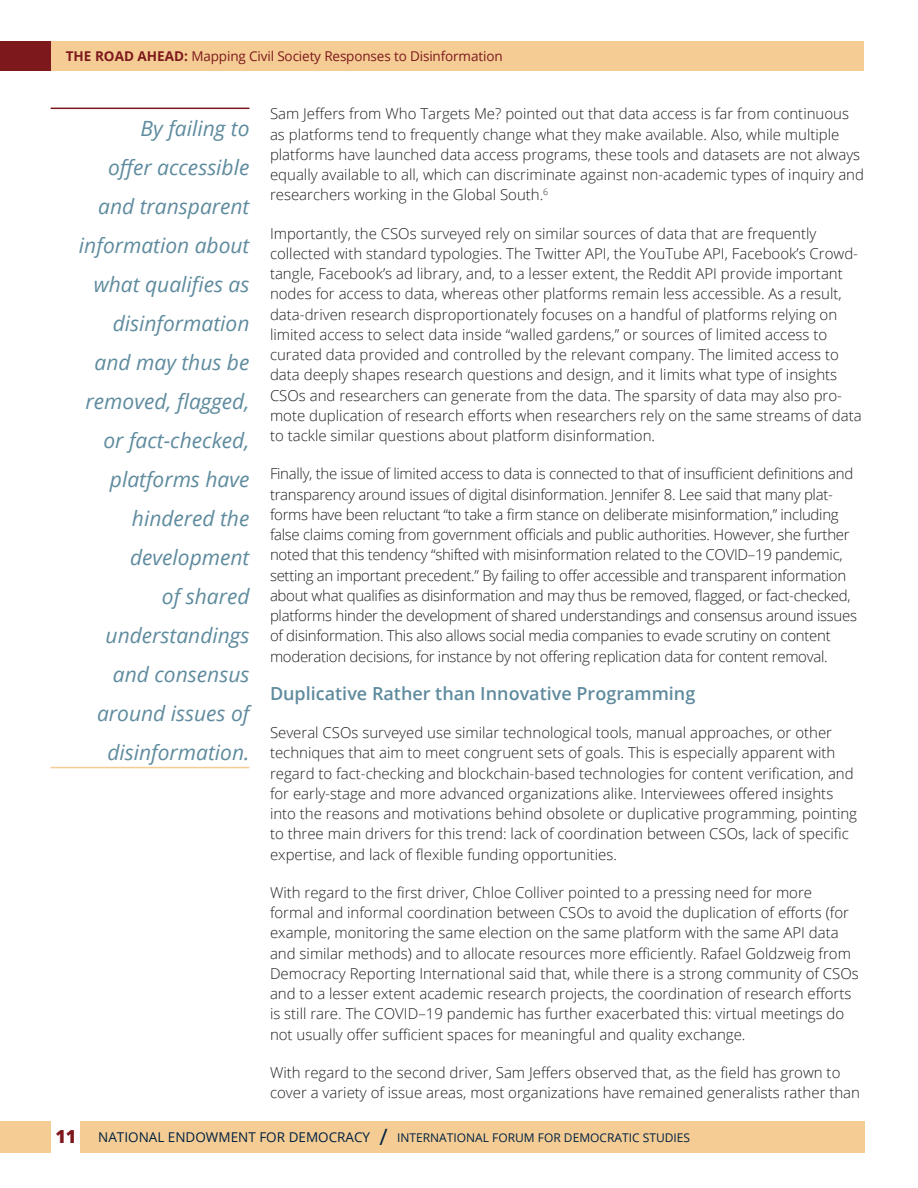
<style>
.page{position:relative;width:918px;height:1188px;background:#fff}
.page>*{position:absolute;margin:0;border:0;box-sizing:border-box;transform-origin:0 0}
.Pullquote{font:italic 21px/39px "Open Sans";color:#5f8b9e;text-align:right}
.header_2{font:600 18px "Open Sans";color:#5f8b9e}
.Main_Text{font:300 15px/20.2px "Open Sans";color:#231f20}
.Main_Text-2{font:300 15px/20.2px "Open Sans";letter-spacing:-.02em;color:#231f20}
.t1{font:13.5px "Open Sans";letter-spacing:-.01em;color:#7d181d}
.t2{font:12px "Open Sans";color:#002141}
.s1{font-weight:700}
.s2{font-weight:800;font-size:18px;color:#7d181d}
.s3{font-size:13.5px}
.s4{font-size:22.5px}
</style>
<div class="page">
<div style="left:48px;top:41px;width:816px;height:29px;background:#f5cd94"></div>
<div style="left:0;top:41px;width:51px;height:29px;background:#7d181d"></div>
<div style="left:0;top:1121px;width:865px;height:32px;background:#f5cd94"></div>
<div style="left:52px;top:1117px;width:28px;height:38px;background:#fff"></div>
<hr style="left:51px;top:108px;width:198px;height:1px;background:#7d181d">
<hr style="left:51px;top:767px;width:198px;height:1px;background:#f5cd94">
<p class="t1" style="left:66px;top:47px;width:438px"><span class="s1">THE ROAD AHEAD:</span> Mapping Civil Society Responses to Disinformation</p>
<p class="Pullquote" style="left:79px;top:108px;width:172px">By failing to<br>offer accessible and transparent information about what qualifies as disinformation and may thus be removed, flagged, or fact-checked, platforms have hindered the development<br>of shared understandings and consensus around issues of disinformation.</p>
<p class="Main_Text" style="left:270px;top:104px;width:596px">Sam Jeffers from Who Targets Me? pointed out that data access is far from continuous as platforms tend to frequently change what they make available. Also, while multiple platforms have launched data access programs, these tools and datasets are not always equally available to all, which can discriminate against non-academic types of inquiry and researchers working in the Global South.<sup>6</sup></p>
<p class="Main_Text" style="left:270px;top:223px;width:593px">Importantly, the CSOs surveyed rely on similar sources of data that are frequently collected with standard typologies. The Twitter API, the YouTube API, Facebook’s Crowd&shy;tangle, Facebook’s ad library, and, to a lesser extent, the Reddit API provide important nodes for access to data, whereas other platforms remain less accessible. As a result, data-driven research disproportionately focuses on a handful of platforms relying on limited access to select data inside “walled gardens,” or sources of limited access to curated data provided and controlled by the relevant company. The limited access to data deeply shapes research questions and design, and it limits what type of insights CSOs and researchers can generate from the data. The sparsity of data may also pro&shy;mote duplication of research efforts when researchers rely on the same streams of data to tackle similar questions about platform disinformation.</p>
<p class="Main_Text-2" style="left:270px;top:464px;width:589px">Finally, the issue of limited access to data is connected to that of insufficient definitions and transparency around issues of digital disinformation. Jennifer 8. Lee said that many plat&shy;forms have been reluctant “to take a firm stance on deliberate misinformation,” including false claims coming from government officials and public authorities. However, she further noted that this tendency “shifted with misinformation related to the COVID–19 pandemic, setting an important precedent.” By failing to offer accessible and transparent information about what qualifies as disinformation and may thus be removed, flagged, or fact-checked, platforms hinder the development of shared understandings and consensus around issues of disinformation. This also allows social media companies to evade scrutiny on content moderation decisions, for instance by not offering replication data for content removal.</p>
<p class="header_2" style="left:270px;top:681px;width:427px">Duplicative Rather than Innovative Programming</p>
<p class="Main_Text" style="left:270px;top:722px;width:589px">Several CSOs surveyed use similar technological tools, manual approaches, or other techniques that aim to meet congruent sets of goals. This is especially apparent with regard to fact-checking and blockchain-based technologies for content verification, and for early-stage and more advanced organizations alike. Interviewees offered insights into the reasons and motivations behind obsolete or duplicative programming, pointing to three main drivers for this trend: lack of coordination between CSOs, lack of specific expertise, and lack of flexible funding opportunities.</p>
<p class="Main_Text" style="left:270px;top:882px;width:590px">With regard to the first driver, Chloe Colliver pointed to a pressing need for more formal and informal coordination between CSOs to avoid the duplication of efforts (for example, monitoring the same election on the same platform with the same API data and similar methods) and to allocate resources more efficiently. Rafael Goldzweig from Democracy Reporting International said that, while there is a strong community of CSOs and to a lesser extent academic research projects, the coordination of research efforts is still rare. The COVID–19 pandemic has further exacerbated this: virtual meetings do not usually offer sufficient spaces for meaningful and quality exchange.</p>
<p class="Main_Text" style="left:270px;top:1062px;width:592px">With regard to the second driver, Sam Jeffers observed that, as the field has grown to cover a variety of issue areas, most organizations have remained generalists rather than</p>
<p class="t2" style="left:55px;top:1129px;width:636px"><span class="s2">11</span> <span class="s3">NATIONAL ENDOWMENT FOR DEMOCRACY</span> <span class="s4">/</span> INTERNATIONAL FORUM FOR DEMOCRATIC STUDIES</p>
</div>
